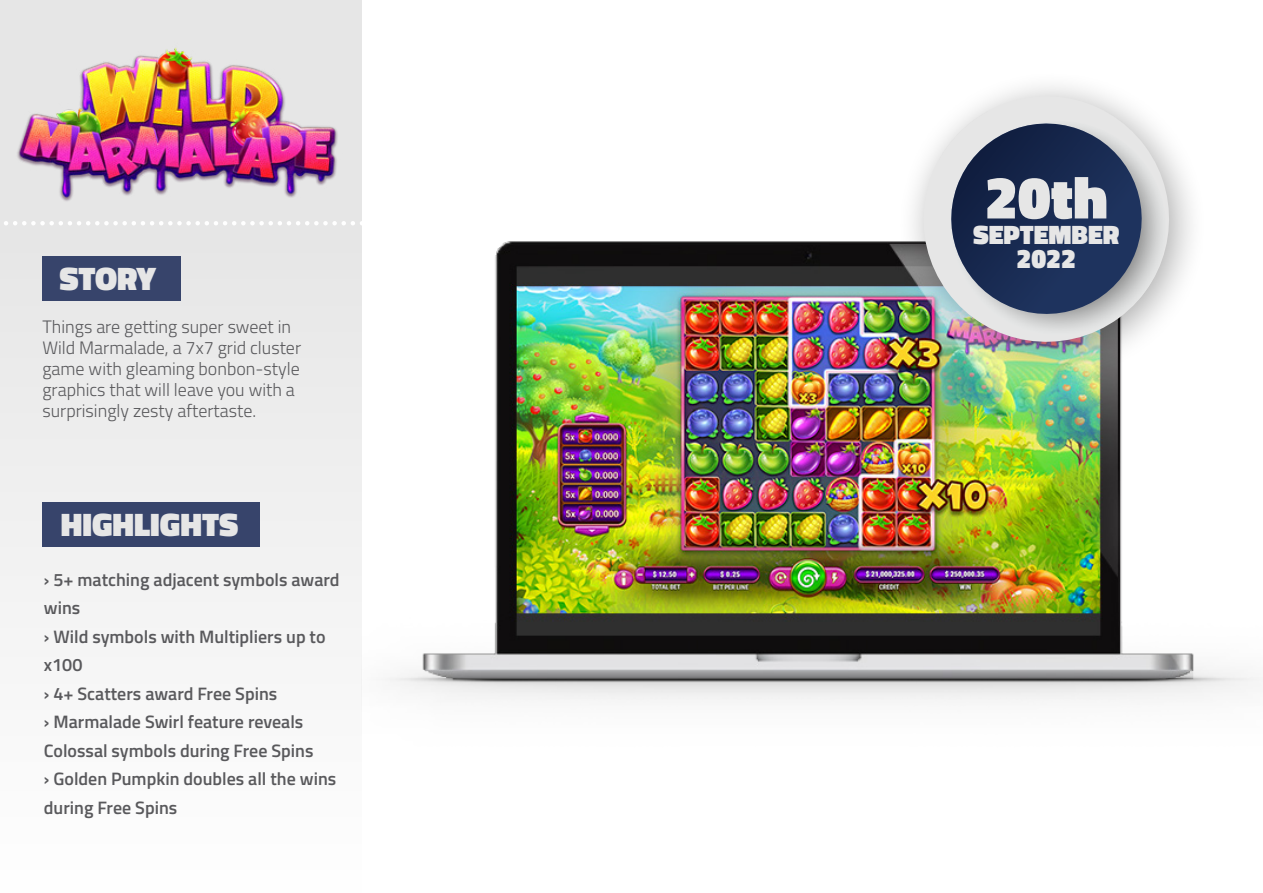
<style>
.page{position:relative;width:1263px;height:893px;background:#fff}
.page>*{position:absolute;margin:0;border:0;box-sizing:border-box;transform-origin:0 0}
.t1{font:900 60px "Titillium Web";color:#e6e6e6}
.t2{font:900 33px "Titillium Web";color:#e6e6e6}
.t3{font:900 27px/24px "Titillium Web";color:#e6e6e6;text-align:center}
.t4{font:600 18px/28.5px "Titillium Web";color:#59595c}
.t5{font:300 18px/21px "Titillium Web";color:#59595c}
</style>
<div class="page">
<div style="left:0;top:0;width:362px;height:893px;background:#f3f3f3"></div>
<svg style="left:0;top:223px;width:362px;height:2px"></svg>
<div style="left:42px;top:503px;width:218px;height:44px;background:#37446b"></div>
<img style="left:385px;top:241px;width:875px;height:460px">
<div style="left:896px;top:69px;width:312px;height:312px;background:#000;opacity:.33"></div>
<img style="left:907px;top:80px;width:278px;height:278px">
<svg style="left:939px;top:111px;width:215px;height:215px;fill:#e6e6e6"></svg>
<div style="left:42px;top:256px;width:139px;height:45px;background:#37446b"></div>
<svg style="left:950px;top:121px;width:226px;height:214px;background:#677289"></svg>
<img style="left:0;top:0;width:362px;height:223px">
<h2 class="t2" style="left:59px;top:255px;width:98px">STORY</h2>
<p class="t5" style="left:42px;top:315px;width:260px">Things are getting super sweet in Wild Marmalade, a 7x7 grid cluster game with gleaming bonbon-style graphics that will leave you with a surprisingly zesty aftertaste.</p>
<h2 class="t2" style="left:61px;top:500px;width:179px">HIGHLIGHTS</h2>
<p class="t4" style="left:44px;top:564px;width:297px">› 5+ matching adjacent symbols award wins<br>› Wild symbols with Multipliers up to x100<br>› 4+ Scatters award Free Spins<br>› Marmalade Swirl feature reveals<br>Colossal symbols during Free Spins<br>› Golden Pumpkin doubles all the wins during Free Spins</p>
<h1 class="t1" style="left:985px;top:154px;width:124px">20th</h1>
<h3 class="t3" style="left:973px;top:222px;width:148px">SEPTEMBER<br>2022</h3>
</div>
